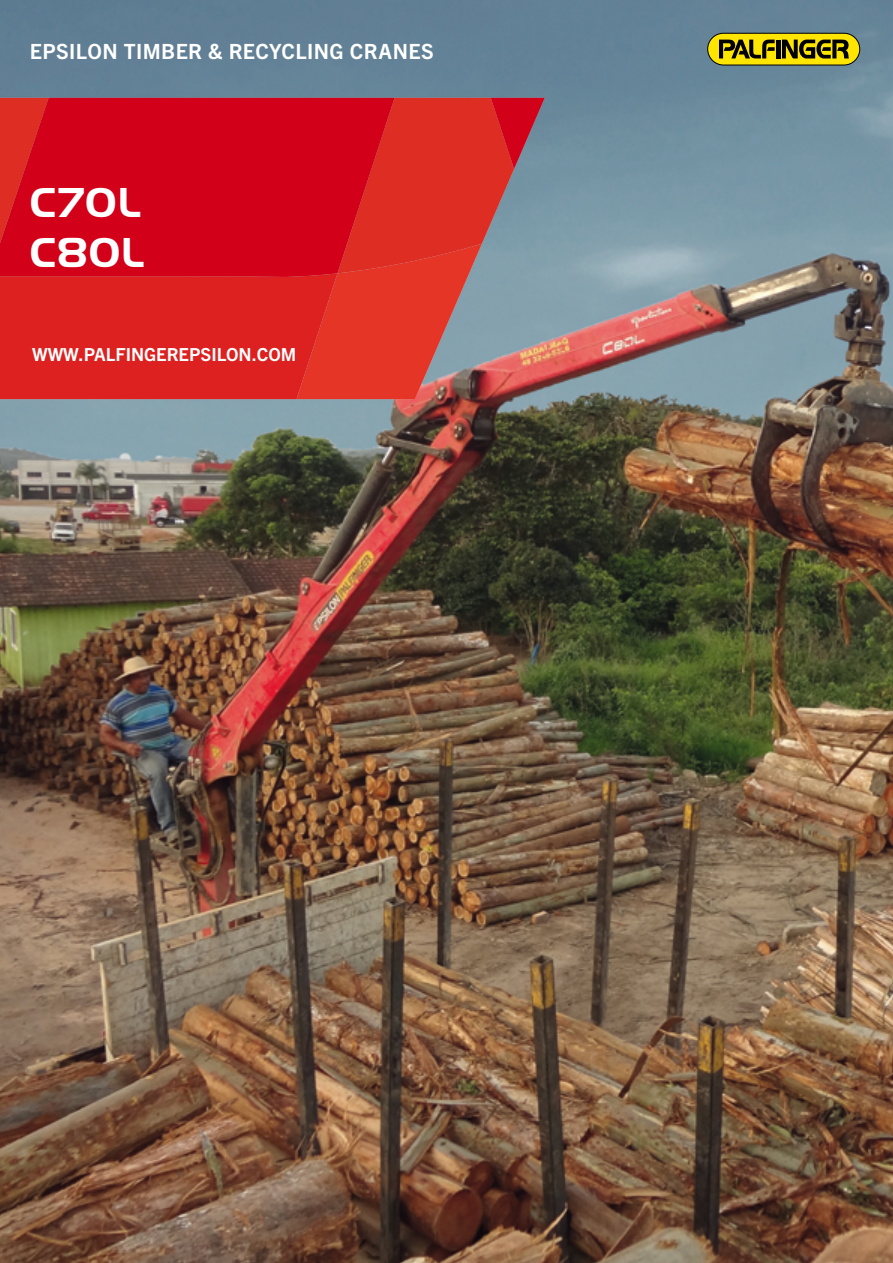
<style>
.page{position:relative;width:893px;height:1263px;background:#fff}
.page>*{position:absolute;margin:0;border:0;box-sizing:border-box;transform-origin:0 0}
.t1{font:700 43.5px/49.5px "Palfinger Handel Gothic";letter-spacing:.02em;color:#fff}
.t2{font:700 21px "Trade Gothic Next LT Pro";letter-spacing:.02em;color:#fff}
.t3{font:700 18px "Trade Gothic Next LT Pro";color:#fff}
</style>
<div class="page">
<img style="left:0;top:0;width:893px;height:1263px">
<svg style="left:0;top:279px;width:533px;height:120px;background:#d23735"></svg>
<svg style="left:0;top:98px;width:545px;height:181px;background:#cf1826"></svg>
<svg style="left:707px;top:33px;width:153px;height:33px;background:#9e9008"></svg>
<p class="t2" style="left:30px;top:36px;width:406px">EPSILON TIMBER &amp; RECYCLING CRANES</p>
<h1 class="t1" style="left:30px;top:178px;width:116px">C70L<br>C80L</h1>
<p class="t3" style="left:32px;top:342px;width:266px">WWW.PALFINGEREPSILON.COM</p>
</div>
